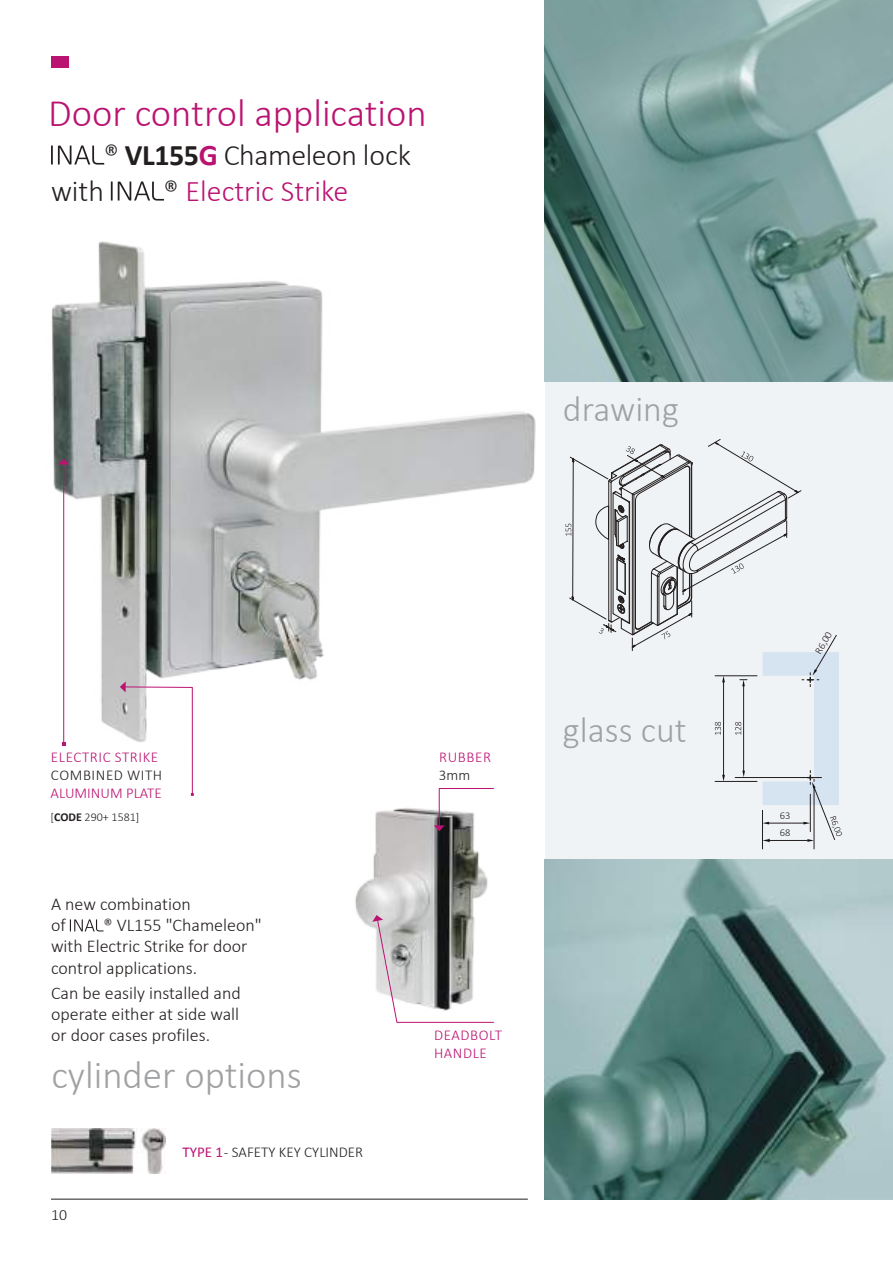
<style>
.page{position:relative;width:893px;height:1263px;background:#fff}
.page>*{position:absolute;margin:0;border:0;box-sizing:border-box;transform-origin:0 0}
.t1{font:300 39px "Calibri";color:#bb1371}
.t2{font:300 39px "Calibri";color:#a0a1a3}
.t3{font:300 36px "Calibri";color:#a0a1a3}
.t4{font:300 30px/36px "Calibri";letter-spacing:-.015em;color:#241f1f}
.t5{font:300 30px "Calibri";color:#bb1371}
.t6{font:300 18px/21px "Calibri";color:#241f1f}
.t7{font:300 15.75px "Calibri";color:#241f1f}
.t8{font:300 15px/18px "Calibri";letter-spacing:.04em;color:#bb1371}
.t9{font:300 15px "Calibri";color:#241f1f}
.t10{font:300 15px "Calibri";color:#bb1371}
.t11{font:300 15px "Calibri";letter-spacing:.04em;color:#241f1f}
.t12{font:300 12px "Calibri";color:#241f1f}
.t13{font:300 10.5px/17px "Calibri";color:#241f1f}
.s1{font-weight:700}
.s2{font-weight:700;color:#bb1371}
.s3{color:#241f1f}
.s4{font-weight:400;color:#bb1371}
</style>
<div class="page">
<hr style="left:51px;top:1199px;width:477px;height:1px;background:#241f1f">
<div style="left:51px;top:57px;width:18px;height:11px;background:#bb1371"></div>
<div style="left:545px;top:0;width:348px;height:1199px;background:#f0f3f5"></div>
<svg style="left:70px;top:919px;width:34px;height:12px"></svg>
<img style="left:51px;top:1129px;width:115px;height:45px">
<img style="left:545px;top:0;width:348px;height:382px">
<img style="left:545px;top:860px;width:348px;height:339px">
<img style="left:355px;top:808px;width:133px;height:120px">
<img style="left:51px;top:120px;width:512px;height:626px">
<hr style="left:63px;top:464px;width:1px;height:280px;background:#bb1371">
<svg style="left:58px;top:459px;width:11px;height:5px"></svg>
<svg style="left:434px;top:788px;width:60px;height:43px"></svg>
<svg style="left:372px;top:915px;width:122px;height:108px"></svg>
<svg style="left:120px;top:681px;width:74px;height:115px"></svg>
<svg style="left:51px;top:145px;width:53px;height:20px"></svg>
<svg style="left:111px;top:181px;width:53px;height:20px"></svg>
<svg style="left:566px;top:439px;width:276px;height:410px"></svg>
<h1 class="t1" style="left:48px;top:89px;width:380px">Door control application</h1>
<h3 class="t4" style="left:51px;top:139px;width:362px;text-indent:53px">® <span class="s1">VL155</span><span class="s2">G</span> Chameleon lock with</h3>
<h3 class="t5" style="left:164px;top:172px;width:186px"><span class="s3">®</span> Electric Strike</h3>
<h2 class="t3" style="left:563px;top:386px;width:117px">drawing</h2>
<p class="t8" style="left:51px;top:749px;width:109px">ELECTRIC STRIKE</p>
<p class="t11" style="left:51px;top:766px;width:113px">COMBINED WITH</p>
<p class="t10" style="left:51px;top:784px;width:113px">ALUMINUM PLATE</p>
<p class="t12" style="left:51px;top:812px;width:90px">[<span class="s1">CODE</span> 290+ 1581]</p>
<p class="t6" style="left:51px;top:894px;width:141px">A new combination of</p>
<p class="t6" style="left:51px;top:916px;width:212px;text-indent:53px">® VL155 "Chameleon" with Electric Strike for door control applications.</p>
<p class="t6" style="left:51px;top:982px;width:191px;text-align:justify">Can be easily installed and operate either at side wall or door cases profiles.</p>
<h1 class="t2" style="left:51px;top:1051px;width:252px">cylinder options</h1>
<p class="t7" style="left:51px;top:1209px;width:17px">10</p>
<p class="t9" style="left:183px;top:1142px;width:182px"><span class="s4">TYPE 1</span>- SAFETY KEY CYLINDER</p>
<p class="t8" style="left:439px;top:748px;width:53px">RUBBER</p>
<p class="t9" style="left:439px;top:770px;width:33px">3mm</p>
<h2 class="t3" style="left:563px;top:707px;width:125px">glass cut</h2>
<p class="t8" style="left:434px;top:1026px;width:70px">DEADBOLT<br>HANDLE</p>
<p class="t13" style="left:810px;top:649px;width:25px;rotate:-60deg">R6,00</p>
<p class="t13" style="left:780px;top:808px;width:12px">63<br>68</p>
</div>
